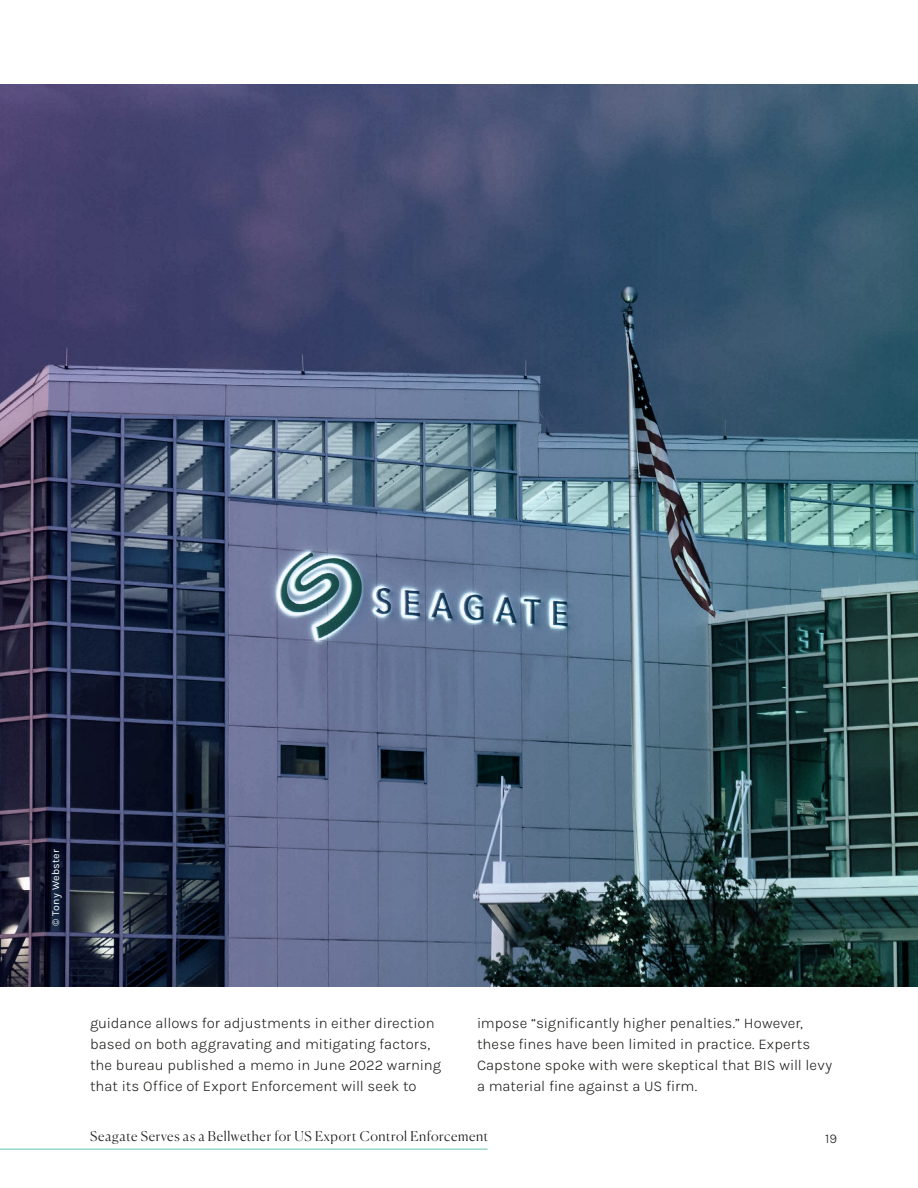
<style>
.page{position:relative;width:918px;height:1188px;background:#fff}
.page>*{position:absolute;margin:0;border:0;box-sizing:border-box;transform-origin:0 0}
.t1{font:300 15px/21px "Karla";letter-spacing:.005em;color:#1d1d1b}
.t2{font:300 13.5px "Canela";letter-spacing:.045em;color:#1d1d1b}
.t3{font:300 13.5px "Karla";color:#1d1d1b}
.t4{font:10.5px "Karla";letter-spacing:.03em;color:#fff}
</style>
<div class="page">
<hr style="left:0;top:1149px;width:488px;height:1px;background:#64bfae">
<img style="left:0;top:84px;width:918px;height:903px">
<p class="t4" style="left:49px;top:926px;width:78px;rotate:-90deg">© Tony Webster</p>
<p class="t1" style="left:90px;top:1012px;width:353px">guidance allows for adjustments in either direction based on both aggravating and mitigating factors, the bureau published a memo in June 2022 warning that its Office of Export Enforcement will seek to</p>
<p class="t1" style="left:477px;top:1012px;width:357px">impose “significantly higher penalties.” However, these fines have been limited in practice. Experts Capstone spoke with were skeptical that BIS will levy a material fine against a US firm.</p>
<p class="t2" style="left:90px;top:1126px;width:400px">Seagate Serves as a Bellwether for US Export Control Enforcement</p>
<p class="t3" style="left:825px;top:1130px;width:13px">19</p>
</div>
